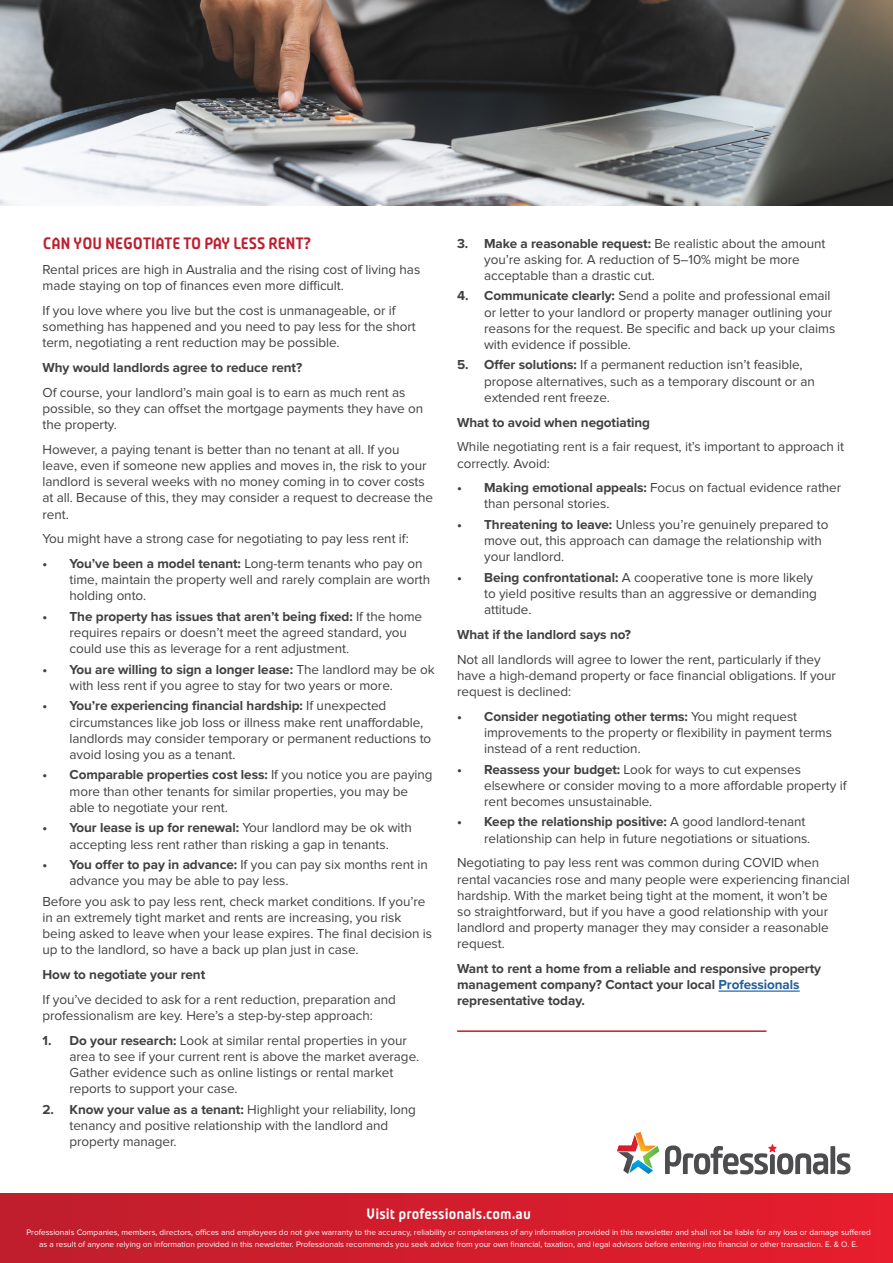
<style>
.page{position:relative;width:893px;height:1263px;background:#fff}
.page>*{position:absolute;margin:0;border:0;box-sizing:border-box;transform-origin:0 0}
.t1{font:700 16.5px "Plau";letter-spacing:-.03em;color:#be1e2d}
.t2{font:700 15px "Plau";color:#fff}
.t3{font:13.5px/16.2px "Proxima Nova";letter-spacing:-.005em;color:#414042}
.t4{font:700 13.5px/16.2px "Proxima Nova";letter-spacing:-.005em;color:#414042}
.t5{font:8.25px/12px "Proxima Nova";color:#fff;text-align:center}
.s1{font-weight:700}
.s2{color:#215e9e}
</style>
<div class="page">
<img style="left:0;top:0;width:893px;height:206px">
<div style="left:0;top:1194px;width:893px;height:69px;background:linear-gradient(to right,#be1e2d,#e71d2d)"></div>
<div style="left:830px;top:1146px;width:5px;height:28px;background:#4d4d4f"></div>
<svg style="left:837px;top:1153px;width:13px;height:21px"></svg>
<svg style="left:665px;top:1144px;width:163px;height:30px"></svg>
<svg style="left:617px;top:1132px;width:42px;height:42px"></svg>
<hr style="left:718px;top:990px;width:82px;height:2px;background:#215e9e">
<hr style="left:457px;top:1030px;width:309px;height:2px;background:#be1e2d">
<p class="t1" style="left:43px;top:234px;width:270px">CAN YOU NEGOTIATE TO PAY LESS RENT?</p>
<p class="t3" style="left:43px;top:262px;width:379px">Rental prices are high in Australia and the rising cost of living has made staying on top of finances even more difficult.</p>
<p class="t3" style="left:43px;top:302px;width:375px">If you love where you live but the cost is unmanageable, or if something has happened and you need to pay less for the short term, negotiating a rent reduction may be possible.</p>
<p class="t4" style="left:43px;top:359px;width:261px">Why would landlords agree to reduce rent?</p>
<p class="t3" style="left:43px;top:384px;width:382px">Of course, your landlord’s main goal is to earn as much rent as possible, so they can offset the mortgage payments they have on the property.</p>
<p class="t3" style="left:43px;top:441px;width:392px">However, a paying tenant is better than no tenant at all. If you leave, even if someone new applies and moves in, the risk to your landlord is several weeks with no money coming in to cover costs at all. Because of this, they may consider a request to decrease the rent.</p>
<p class="t3" style="left:43px;top:531px;width:368px">You might have a strong case for negotiating to pay less rent if:</p>
<p class="t3" style="left:70px;top:556px;width:362px;text-indent:-27px"><span class="s1">• You’ve been a model tenant:</span> Long-term tenants who pay on time, maintain the property well and rarely complain are worth holding onto.</p>
<p class="t3" style="left:70px;top:608px;width:354px;text-indent:-27px"><span class="s1">• The property has issues that aren’t being fixed:</span> If the home requires repairs or doesn’t meet the agreed standard, you could use this as leverage for a rent adjustment.</p>
<p class="t3" style="left:70px;top:661px;width:367px;text-indent:-27px"><span class="s1">• You are willing to sign a longer lease:</span> The landlord may be ok with less rent if you agree to stay for two years or more.</p>
<p class="t3" style="left:70px;top:698px;width:363px;text-indent:-27px"><span class="s1">• You’re experiencing financial hardship:</span> If unexpected circumstances like job loss or illness make rent unaffordable, landlords may consider temporary or permanent reductions to avoid losing you as a tenant.</p>
<p class="t3" style="left:70px;top:767px;width:365px;text-indent:-27px"><span class="s1">• Comparable properties cost less:</span> If you notice you are paying more than other tenants for similar properties, you may be able to negotiate your rent.</p>
<p class="t3" style="left:43px;top:820px;width:371px;text-align:center"><span class="s1">• Your lease is up for renewal:</span> Your landlord may be ok with accepting less rent rather than risking a gap in tenants.</p>
<p class="t3" style="left:70px;top:857px;width:360px;text-indent:-27px"><span class="s1">• You offer to pay in advance:</span> If you can pay six months rent in advance you may be able to pay less.</p>
<p class="t3" style="left:43px;top:893px;width:391px">Before you ask to pay less rent, check market conditions. If you’re in an extremely tight market and rents are increasing, you risk being asked to leave when your lease expires. The final decision is up to the landlord, so have a back up plan just in case.</p>
<p class="t4" style="left:43px;top:966px;width:164px">How to negotiate your rent</p>
<p class="t3" style="left:43px;top:991px;width:355px">If you’ve decided to ask for a rent reduction, preparation and professionalism are key. Here’s a step-by-step approach:</p>
<p class="t3" style="left:70px;top:1032px;width:351px;text-indent:-27px"><span class="s1">1. Do your research:</span> Look at similar rental properties in your area to see if your current rent is above the market average.<br>Gather evidence such as online listings or rental market reports to support your case.</p>
<p class="t3" style="left:70px;top:1101px;width:348px;text-indent:-27px"><span class="s1">2. Know your value as a tenant:</span> Highlight your reliability, long tenancy and positive relationship with the landlord and property manager.</p>
<p class="t3" style="left:484px;top:235px;width:343px;text-indent:-27px"><span class="s1">3. Make a reasonable request:</span> Be realistic about the amount you’re asking for. A reduction of 5–10% might be more acceptable than a drastic cut.</p>
<p class="t3" style="left:484px;top:288px;width:353px;text-indent:-27px"><span class="s1">4. Communicate clearly:</span> Send a polite and professional email or letter to your landlord or property manager outlining your reasons for the request. Be specific and back up your claims with evidence if possible.</p>
<p class="t3" style="left:484px;top:357px;width:332px;text-indent:-27px"><span class="s1">5. Offer solutions:</span> If a permanent reduction isn’t feasible, propose alternatives, such as a temporary discount or an extended rent freeze.</p>
<p class="t4" style="left:457px;top:414px;width:195px">What to avoid when negotiating</p>
<p class="t3" style="left:457px;top:439px;width:388px">While negotiating rent is a fair request, it’s important to approach it correctly. Avoid:</p>
<p class="t3" style="left:484px;top:480px;width:359px;text-indent:-27px"><span class="s1">• Making emotional appeals:</span> Focus on factual evidence rather than personal stories.</p>
<p class="t3" style="left:484px;top:516px;width:346px;text-indent:-27px"><span class="s1">• Threatening to leave:</span> Unless you’re genuinely prepared to move out, this approach can damage the relationship with your landlord.</p>
<p class="t3" style="left:484px;top:569px;width:334px;text-indent:-27px"><span class="s1">• Being confrontational:</span> A cooperative tone is more likely to yield positive results than an aggressive or demanding attitude.</p>
<p class="t4" style="left:457px;top:626px;width:175px">What if the landlord says no?</p>
<p class="t3" style="left:457px;top:651px;width:380px">Not all landlords will agree to lower the rent, particularly if they have a high-demand property or face financial obligations. If your request is declined:</p>
<p class="t3" style="left:484px;top:708px;width:349px;text-indent:-27px"><span class="s1">• Consider negotiating other terms:</span> You might request improvements to the property or flexibility in payment terms instead of a rent reduction.</p>
<p class="t3" style="left:484px;top:761px;width:364px;text-indent:-27px"><span class="s1">• Reassess your budget:</span> Look for ways to cut expenses elsewhere or consider moving to a more affordable property if rent becomes unsustainable.</p>
<p class="t3" style="left:484px;top:814px;width:328px;text-indent:-27px"><span class="s1">• Keep the relationship positive:</span> A good landlord-tenant relationship can help in future negotiations or situations.</p>
<p class="t3" style="left:457px;top:855px;width:394px">Negotiating to pay less rent was common during COVID when rental vacancies rose and many people were experiencing financial hardship. With the market being tight at the moment, it won’t be<br>so straightforward, but if you have a good relationship with your landlord and property manager they may consider a reasonable request.</p>
<p class="t4" style="left:457px;top:960px;width:365px">Want to rent a home from a reliable and responsive property management company? Contact your local <span class="s2">Professionals </span>representative today.</p>
<p class="t2" style="left:366px;top:1205px;width:166px">Visit professionals.com.au</p>
<p class="t5" style="left:26px;top:1226px;width:846px">Professionals Companies, members, directors, offices and employees do not give warranty to the accuracy, reliability or completeness of any information provided in this newsletter and shall not be liable for any loss or damage suffered as a result of anyone relying on information provided in this newsletter. Professionals recommends you seek advice from your own financial, taxation, and legal advisors before entering into financial or other transaction. E. &amp; O. E.</p>
</div>
